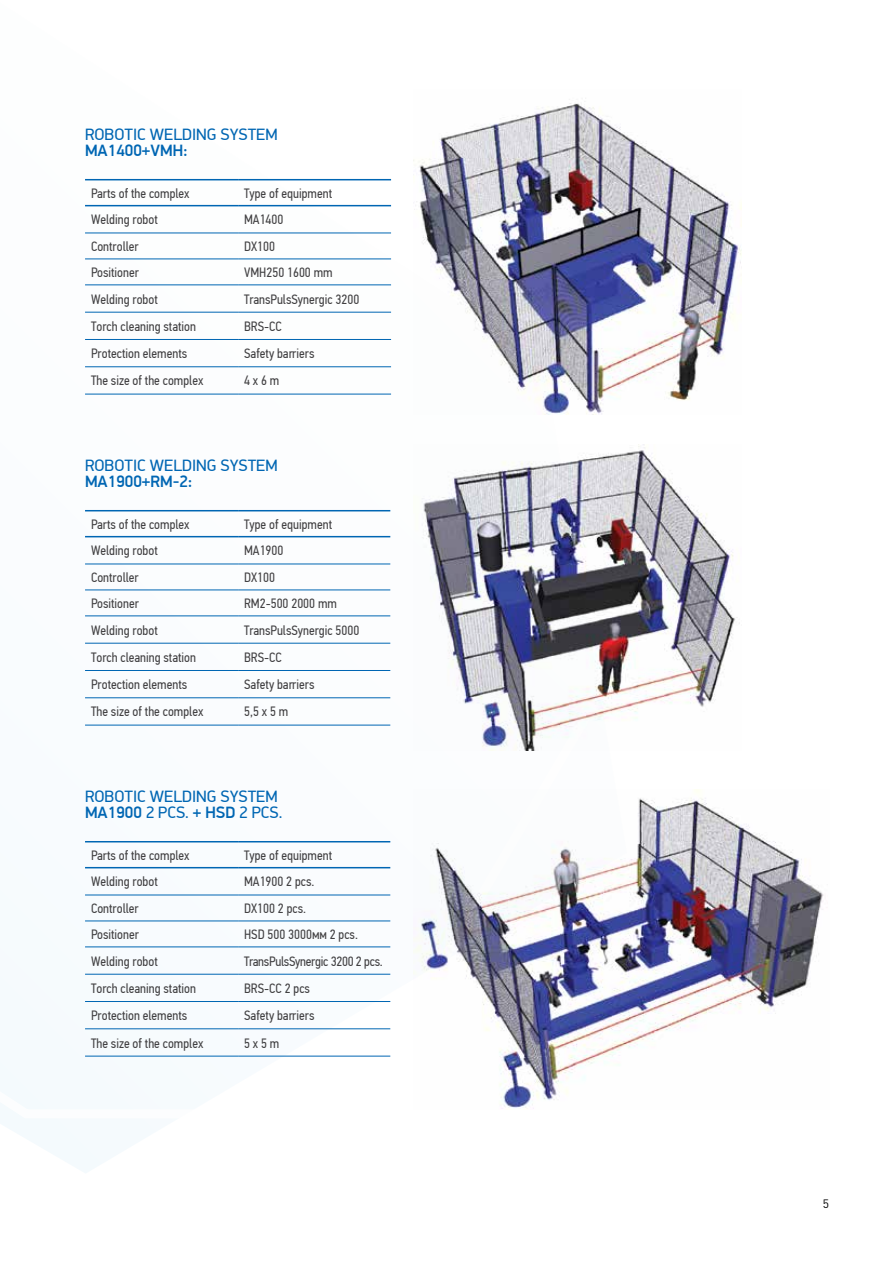
<style>
.page{position:relative;width:893px;height:1263px;background:#fff}
.page>*{position:absolute;margin:0;border:0;box-sizing:border-box;transform-origin:0 0}
.t1{font:16.5px/16.5px "PF Din Display Pro";color:#0066b3}
.t2{font:500 16.5px "PF Din Display Pro";color:#0066b3}
.t3{font:13.5px "PF Din Text Cond Pro";color:#414042}
.t4{font:13.5px "PF Din Text Cond Pro";letter-spacing:-.02em;color:#414042}
.t5{font:12px "DIN Pro";color:#000}
.s1{font-weight:500}
</style>
<div class="page">
<svg style="left:0;top:178px;width:392px;height:942px"></svg>
<hr style="left:85px;top:233px;width:153px;height:1px;background:#0066b3">
<hr style="left:238px;top:233px;width:153px;height:1px;background:#0066b3">
<hr style="left:85px;top:259px;width:153px;height:1px;background:#0066b3">
<hr style="left:238px;top:259px;width:153px;height:1px;background:#0066b3">
<hr style="left:85px;top:284px;width:153px;height:1px;background:#0066b3">
<hr style="left:238px;top:284px;width:153px;height:1px;background:#0066b3">
<hr style="left:85px;top:312px;width:153px;height:1px;background:#0066b3">
<hr style="left:238px;top:312px;width:153px;height:1px;background:#0066b3">
<hr style="left:85px;top:339px;width:153px;height:1px;background:#0066b3">
<hr style="left:238px;top:339px;width:153px;height:1px;background:#0066b3">
<hr style="left:85px;top:366px;width:153px;height:1px;background:#0066b3">
<hr style="left:238px;top:366px;width:153px;height:1px;background:#0066b3">
<hr style="left:85px;top:394px;width:153px;height:1px;background:#0066b3">
<hr style="left:238px;top:394px;width:153px;height:1px;background:#0066b3">
<hr style="left:85px;top:179px;width:153px;height:1px;background:#0066b3">
<hr style="left:238px;top:179px;width:153px;height:1px;background:#0066b3">
<hr style="left:85px;top:205px;width:153px;height:1px;background:#0066b3">
<hr style="left:238px;top:205px;width:153px;height:1px;background:#0066b3">
<hr style="left:85px;top:564px;width:153px;height:1px;background:#0066b3">
<hr style="left:238px;top:564px;width:152px;height:1px;background:#0066b3">
<hr style="left:85px;top:589px;width:153px;height:1px;background:#0066b3">
<hr style="left:238px;top:589px;width:152px;height:1px;background:#0066b3">
<hr style="left:85px;top:615px;width:153px;height:1px;background:#0066b3">
<hr style="left:238px;top:615px;width:152px;height:1px;background:#0066b3">
<hr style="left:85px;top:643px;width:153px;height:1px;background:#0066b3">
<hr style="left:238px;top:643px;width:152px;height:1px;background:#0066b3">
<hr style="left:85px;top:670px;width:153px;height:1px;background:#0066b3">
<hr style="left:238px;top:670px;width:152px;height:1px;background:#0066b3">
<hr style="left:85px;top:697px;width:153px;height:1px;background:#0066b3">
<hr style="left:238px;top:697px;width:152px;height:1px;background:#0066b3">
<hr style="left:85px;top:725px;width:153px;height:1px;background:#0066b3">
<hr style="left:238px;top:725px;width:152px;height:1px;background:#0066b3">
<hr style="left:85px;top:510px;width:153px;height:1px;background:#0066b3">
<hr style="left:238px;top:510px;width:152px;height:1px;background:#0066b3">
<hr style="left:85px;top:536px;width:153px;height:1px;background:#0066b3">
<hr style="left:238px;top:536px;width:152px;height:1px;background:#0066b3">
<hr style="left:85px;top:895px;width:153px;height:1px;background:#0066b3">
<hr style="left:238px;top:895px;width:152px;height:1px;background:#0066b3">
<hr style="left:85px;top:920px;width:153px;height:1px;background:#0066b3">
<hr style="left:238px;top:920px;width:152px;height:1px;background:#0066b3">
<hr style="left:85px;top:946px;width:153px;height:1px;background:#0066b3">
<hr style="left:238px;top:946px;width:152px;height:1px;background:#0066b3">
<hr style="left:85px;top:974px;width:153px;height:1px;background:#0066b3">
<hr style="left:238px;top:974px;width:152px;height:1px;background:#0066b3">
<hr style="left:85px;top:1001px;width:153px;height:1px;background:#0066b3">
<hr style="left:238px;top:1001px;width:152px;height:1px;background:#0066b3">
<hr style="left:85px;top:1028px;width:153px;height:1px;background:#0066b3">
<hr style="left:238px;top:1028px;width:152px;height:1px;background:#0066b3">
<hr style="left:85px;top:1056px;width:153px;height:1px;background:#0066b3">
<hr style="left:238px;top:1056px;width:152px;height:1px;background:#0066b3">
<hr style="left:85px;top:841px;width:153px;height:1px;background:#0066b3">
<hr style="left:238px;top:841px;width:152px;height:1px;background:#0066b3">
<hr style="left:85px;top:867px;width:153px;height:1px;background:#0066b3">
<hr style="left:238px;top:867px;width:152px;height:1px;background:#0066b3">
<img style="left:413px;top:103px;width:328px;height:312px">
<img style="left:422px;top:444px;width:318px;height:307px">
<img style="left:413px;top:789px;width:411px;height:320px">
<p class="t1" style="left:85px;top:126px;width:194px">ROBOTIC WELDING SYSTEM</p>
<p class="t2" style="left:85px;top:141px;width:104px">МА1400+VMH:</p>
<p class="t3" style="left:91px;top:185px;width:100px">Parts of the complex</p>
<p class="t3" style="left:244px;top:185px;width:89px">Type of equipment</p>
<p class="t3" style="left:91px;top:212px;width:68px">Welding robot</p>
<p class="t3" style="left:244px;top:212px;width:41px">MA1400</p>
<p class="t3" style="left:91px;top:238px;width:49px">Controller</p>
<p class="t3" style="left:244px;top:238px;width:32px">DX100</p>
<p class="t3" style="left:91px;top:264px;width:49px">Positioner</p>
<p class="t3" style="left:244px;top:264px;width:90px">VMH250 1600 mm</p>
<p class="t3" style="left:91px;top:291px;width:68px">Welding robot</p>
<p class="t3" style="left:244px;top:291px;width:117px">TransPulsSynergic 3200</p>
<p class="t3" style="left:91px;top:318px;width:107px">Torch cleaning station</p>
<p class="t3" style="left:244px;top:318px;width:39px">BRS-CC</p>
<p class="t3" style="left:91px;top:345px;width:98px">Protection elements</p>
<p class="t3" style="left:244px;top:345px;width:72px">Safety barriers</p>
<p class="t3" style="left:91px;top:373px;width:114px">The size of the complex</p>
<p class="t3" style="left:244px;top:373px;width:37px">4 х 6m</p>
<p class="t1" style="left:85px;top:457px;width:194px">ROBOTIC WELDING SYSTEM</p>
<p class="t2" style="left:85px;top:472px;width:109px">МА1900+RM-2:</p>
<p class="t3" style="left:91px;top:516px;width:100px">Parts of the complex</p>
<p class="t3" style="left:244px;top:516px;width:89px">Type of equipment</p>
<p class="t3" style="left:91px;top:543px;width:68px">Welding robot</p>
<p class="t3" style="left:244px;top:543px;width:41px">MA1900</p>
<p class="t3" style="left:91px;top:569px;width:49px">Controller</p>
<p class="t3" style="left:244px;top:569px;width:32px">DX100</p>
<p class="t3" style="left:91px;top:595px;width:49px">Positioner</p>
<p class="t3" style="left:244px;top:595px;width:94px">RM2-500 2000 mm</p>
<p class="t3" style="left:91px;top:622px;width:68px">Welding robot</p>
<p class="t3" style="left:244px;top:622px;width:117px">TransPulsSynergic 5000</p>
<p class="t3" style="left:91px;top:649px;width:107px">Torch cleaning station</p>
<p class="t3" style="left:244px;top:649px;width:39px">BRS-CC</p>
<p class="t3" style="left:91px;top:676px;width:98px">Protection elements</p>
<p class="t3" style="left:244px;top:676px;width:72px">Safety barriers</p>
<p class="t3" style="left:91px;top:704px;width:114px">The size of the complex</p>
<p class="t3" style="left:244px;top:704px;width:46px">5,5 х 5 m</p>
<p class="t1" style="left:85px;top:788px;width:199px">ROBOTIC WELDING SYSTEM<br><span class="s1">МА1900</span> 2 PCS. <span class="s1">+ HSD</span> 2 PCS.</p>
<p class="t3" style="left:91px;top:847px;width:100px">Parts of the complex</p>
<p class="t3" style="left:244px;top:847px;width:89px">Type of equipment</p>
<p class="t3" style="left:91px;top:874px;width:68px">Welding robot</p>
<p class="t3" style="left:244px;top:874px;width:72px">MA1900 2 pcs.</p>
<p class="t3" style="left:91px;top:900px;width:49px">Controller</p>
<p class="t3" style="left:244px;top:900px;width:63px">DX100 2 pcs.</p>
<p class="t3" style="left:91px;top:926px;width:49px">Positioner</p>
<p class="t3" style="left:244px;top:926px;width:115px">HSD 500 3000мм 2 pcs.</p>
<p class="t3" style="left:91px;top:953px;width:68px">Welding robot</p>
<p class="t4" style="left:244px;top:953px;width:140px">TransPulsSynergic 3200 2 pcs.</p>
<p class="t3" style="left:91px;top:980px;width:107px">Torch cleaning station</p>
<p class="t3" style="left:244px;top:980px;width:67px">BRS-CC 2 pcs</p>
<p class="t3" style="left:91px;top:1007px;width:98px">Protection elements</p>
<p class="t3" style="left:244px;top:1007px;width:72px">Safety barriers</p>
<p class="t3" style="left:91px;top:1035px;width:114px">The size of the complex</p>
<p class="t3" style="left:244px;top:1035px;width:37px">5 х 5m</p>
<p class="t5" style="left:823px;top:1196px;width:8px">5</p>
</div>
